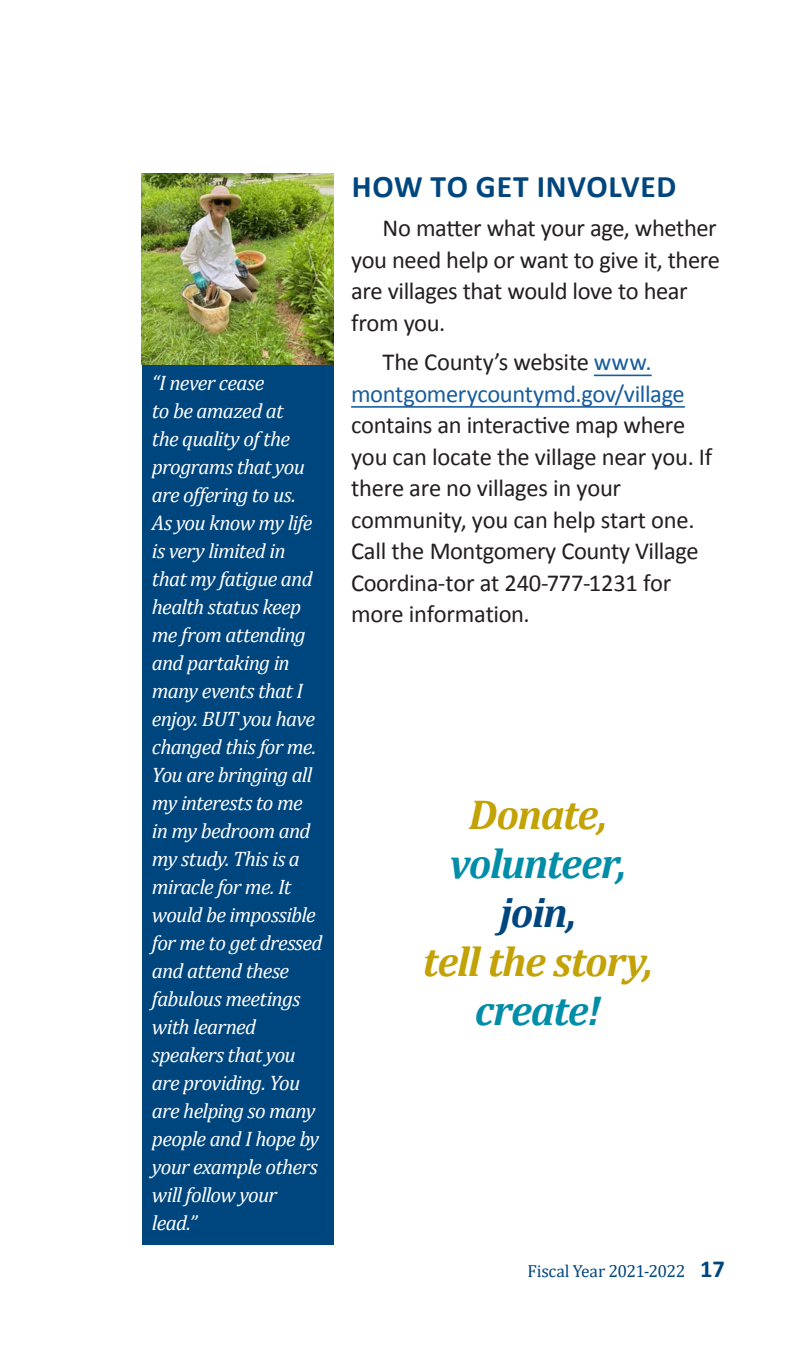
<style>
.page{position:relative;width:788px;height:1355px;background:#fff}
.page>*{position:absolute;margin:0;border:0;box-sizing:border-box;transform-origin:0 0}
.quote_1{font:italic 700 42px/49px "Cambria";letter-spacing:-.035em;color:#c2a205;text-align:center}
.quote_1-2{font:700 31.5px "Calibri";letter-spacing:.025em;color:#00467e}
.quote_1-3{font:24.5px/31.5px "Calibri";letter-spacing:-.015em;color:#231f20}
.quote_1-4{font:italic 21px/28px "Cambria";letter-spacing:-.035em;color:#fff}
.t1{font:17.5px "Cambria";letter-spacing:-.025em;color:#00467e}
.s1{color:#175d9e}
.s2{color:#008da8}
.s3{color:#00467e}
.s4{font-family:"Calibri";font-weight:700;font-size:24.5px}
</style>
<div class="page">
<div style="left:142px;top:365px;width:191px;height:879px;background:#00467e"></div>
<img style="left:142px;top:173px;width:191px;height:192px">
<hr style="left:594px;top:374px;width:57px;height:2px;background:#175d9e">
<hr style="left:351px;top:406px;width:333px;height:2px;background:#175d9e">
<p class="quote_1-4" style="left:152px;top:368px;width:172px">“I never cease<br>to be amazed at<br>the quality of the programs that you are offering to us.<br>As you know my life is very limited in that my fatigue and health status keep me from attending and partaking in many events that I enjoy. BUT you have changed this for me.<br>You are bringing all my interests to me in my bedroom and my study. This is a miracle for me. It would be impossible for me to get dressed and attend these fabulous meetings with learned speakers that you are providing. You are helping so many people and I hope by your example others will follow your lead.”</p>
<p class="quote_1-2" style="left:352px;top:164px;width:326px">HOW TO GET INVOLVED</p>
<p class="quote_1-3" style="left:351px;top:212px;width:370px;text-indent:32px">No matter what your age, whether you need help or want to give it, there are villages that would love to hear from you.</p>
<p class="quote_1-3" style="left:351px;top:346px;width:363px;text-indent:32px">The County’s website <span class="s1">www. montgomerycountymd.gov/village </span>contains an interactive map where you can locate the village near you. If there are no villages in your community, you can help start one.<br>Call the Montgomery County Village<br>Coordina-tor at 240-777-1231 for more information.</p>
<p class="quote_1" style="left:423px;top:788px;width:231px">Donate, <span class="s2">volunteer, </span><span class="s3">join,<br></span>tell the story, <span class="s2">create!</span></p>
<p class="t1" style="left:527px;top:1260px;width:199px">Fiscal Year 2021-2022 <span class="s4">17</span></p>
</div>
